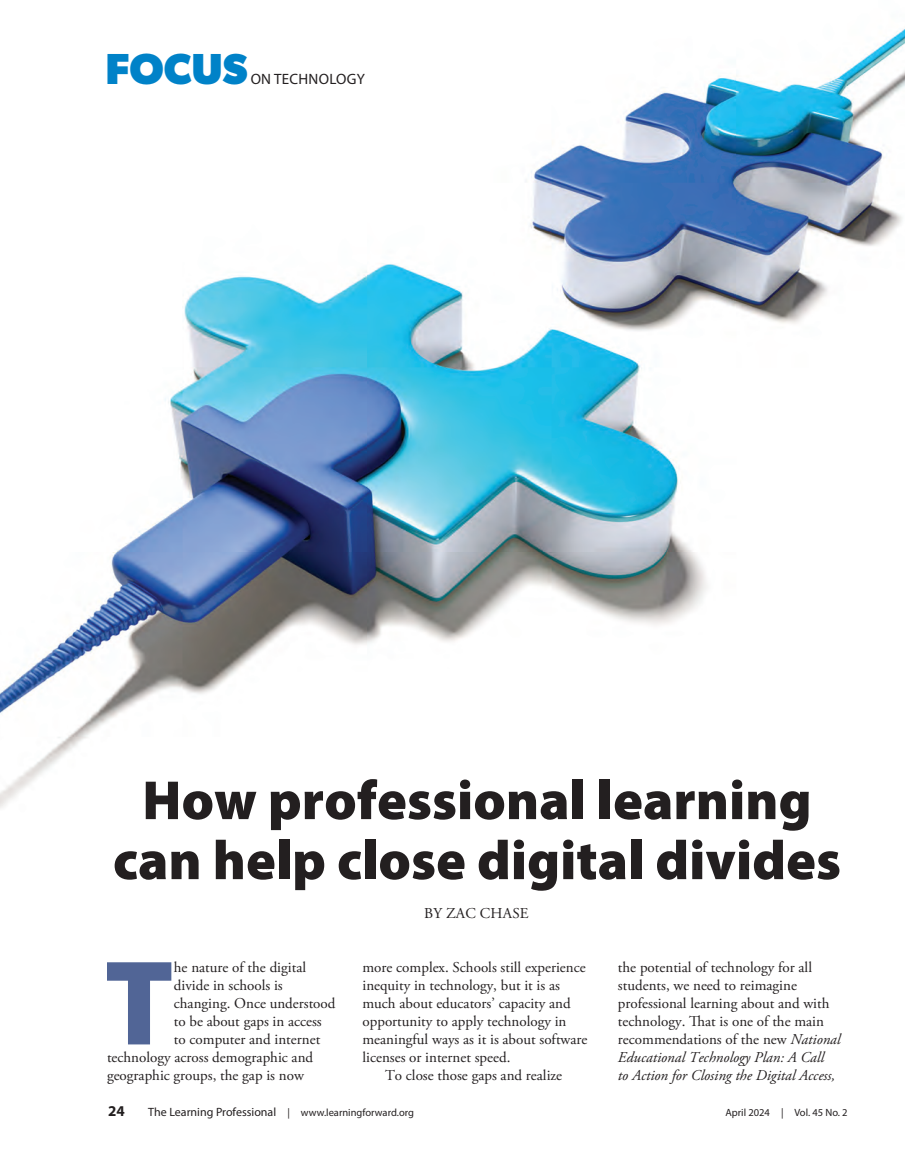
<style>
.page{position:relative;width:905px;height:1175px;background:#fff}
.page>*{position:absolute;margin:0;border:0;box-sizing:border-box;transform-origin:0 0}
.body{font:900 121.8px "Myriad Pro";color:#516596}
.headline{font:900 55.5px/60px "Myriad Pro";color:#231f20;text-align:center}
.t1{font:700 43.5px "Gibson";color:#0082c8}
.body-2{font:15px/18px "Adobe Garamond Pro";color:#231f20}
.t2{font:15px "Myriad Pro";letter-spacing:.02em;color:#231f20}
.byline{font:15px "Adobe Garamond Pro";letter-spacing:.015em;color:#231f20}
.t3{font:700 15px "Myriad Pro";color:#231f20}
.t4{font:10.5px "Myriad Pro";color:#231f20}
.s1{font-style:italic}
.s2{font-size:12px}
</style>
<div class="page">
<img style="left:0;top:29px;width:904px;height:779px">
<p class="t1" style="left:105px;top:44px;width:144px">FOCUS</p>
<p class="t2" style="left:251px;top:70px;width:116px">ON TECHNOLOGY</p>
<p class="headline" style="left:113px;top:768px;width:729px">How professional learning can help close digital divides</p>
<p class="body" style="left:104px;top:922px;width:71px">T</p>
<p class="body-2" style="left:174px;top:959px;width:134px">he nature of the digital</p>
<p class="body-2" style="left:174px;top:977px;width:110px">divide in schools is</p>
<p class="body-2" style="left:174px;top:995px;width:163px">changing. Once understood</p>
<p class="body-2" style="left:174px;top:1013px;width:149px">to be about gaps in access</p>
<p class="body-2" style="left:174px;top:1031px;width:148px">to computer and internet</p>
<p class="body-2" style="left:107px;top:1049px;width:208px">technology across demographic and</p>
<p class="body-2" style="left:107px;top:1067px;width:198px">geographic groups, the gap is now</p>
<p class="byline" style="left:424px;top:904px;width:106px">BY ZAC CHASE</p>
<p class="body-2" style="left:362px;top:959px;width:226px">more complex. Schools still experience inequity in technology, but it is as much about educators’ capacity and opportunity to apply technology in meaningful ways as it is about software licenses or internet speed.</p>
<p class="body-2" style="left:385px;top:1067px;width:179px">To close those gaps and realize</p>
<p class="body-2" style="left:618px;top:959px;width:224px">the potential of technology for all students, we need to reimagine professional learning about and with technology. That is one of the main recommendations of the new <span class="s1">National Educational Technology Plan: A Call<br>to Action for Closing the Digital Access,</span></p>
<p class="t3" style="left:108px;top:1101px;width:18px">24</p>
<p class="t4" style="left:148px;top:1106px;width:267px"><span class="s2">The Learning Professional</span> | www.learningforward.org</p>
<p class="t4" style="left:725px;top:1106px;width:124px">April 2024 | Vol. 45 No. 2</p>
</div>
